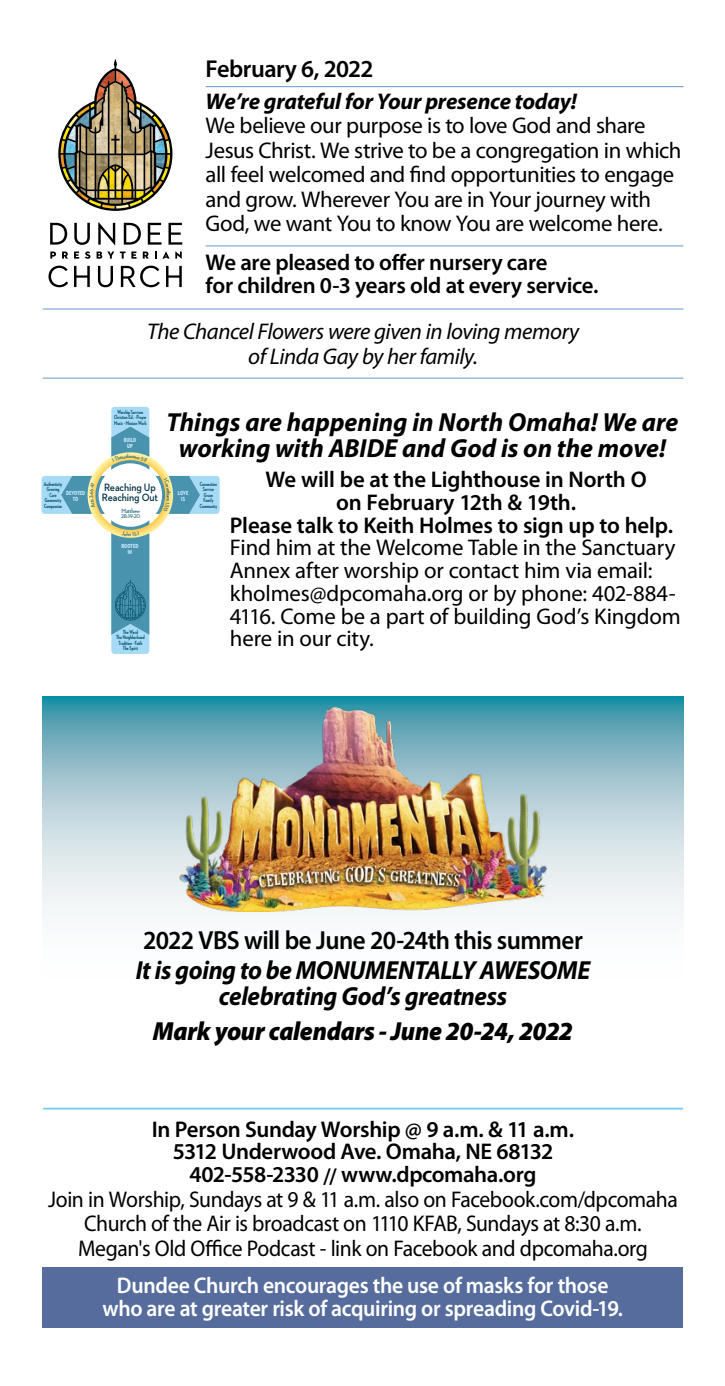
<style>
.page{position:relative;width:725px;height:1386px;background:#fff}
.page>*{position:absolute;margin:0;border:0;box-sizing:border-box;transform-origin:0 0}
.t1{font:italic 700 26.25px/26.2px "Myriad Pro";letter-spacing:-.01em;color:#000;text-align:center}
.t2{font:italic 700 26.25px/26.2px "Myriad Pro";letter-spacing:-.01em;color:#000;text-align:center;scale:.95 1}
.t3{font:600 26.25px "Myriad Pro";letter-spacing:-.025em;color:#000;scale:.95 1}
.t4{font:italic 900 26.25px "Myriad Pro";letter-spacing:-.015em;color:#000;scale:.95 1}
.t5{font:600 24.5px "Myriad Pro";letter-spacing:-.025em;color:#000}
.t6{font:22.75px/24.5px "Myriad Pro";letter-spacing:-.015em;color:#000}
.t7{font:600 22.75px/22.8px "Myriad Pro";letter-spacing:-.015em;color:#000;text-align:center}
.t8{font:22.75px/24.5px "Myriad Pro";letter-spacing:-.015em;color:#000;text-align:center;scale:.95 1}
.t9{font:600 22.75px/22.8px "Myriad Pro";letter-spacing:-.015em;color:#fff;text-align:center;scale:.95 1}
.t10{font:italic 22.75px/24.5px "Myriad Pro";letter-spacing:-.02em;color:#000;text-align:center}
.t11{font:italic 700 22.75px "Myriad Pro";letter-spacing:-.01em;color:#000}
.t12{font:600 10.85px/10.5px "Neutraface 2 Text";letter-spacing:-.01em;color:#003043;scale:.91 1}
.t13{font:500 6.65px/5.4px "Neutraface 2 Condensed";letter-spacing:-.015em;color:#005066;scale:1.3 1}
.t14{font:700 5.95px/5.4px "Neutraface 2 Condensed";color:#005066;text-align:center;scale:.91 1}
.t15{font:5.95px/6px "Neutraface 2 Condensed Titling";letter-spacing:-.005em;color:#bfe4f7;text-align:center;scale:.91 1}
</style>
<div class="page">
<hr style="left:205px;top:86px;width:478px;height:1px;background:#69c">
<hr style="left:205px;top:245px;width:478px;height:1px;background:#69c">
<svg style="left:50px;top:223px;width:17px;height:22px"></svg>
<svg style="left:74px;top:223px;width:16px;height:22px"></svg>
<svg style="left:98px;top:222px;width:17px;height:23px"></svg>
<svg style="left:124px;top:223px;width:17px;height:22px"></svg>
<svg style="left:148px;top:223px;width:13px;height:22px"></svg>
<svg style="left:168px;top:223px;width:14px;height:22px"></svg>
<svg style="left:50px;top:252px;width:6px;height:7px"></svg>
<svg style="left:62px;top:252px;width:6px;height:7px"></svg>
<svg style="left:74px;top:252px;width:5px;height:7px"></svg>
<svg style="left:85px;top:251px;width:5px;height:8px"></svg>
<svg style="left:97px;top:252px;width:17px;height:7px"></svg>
<svg style="left:120px;top:252px;width:5px;height:7px"></svg>
<svg style="left:131px;top:252px;width:5px;height:7px"></svg>
<svg style="left:143px;top:252px;width:6px;height:7px"></svg>
<svg style="left:155px;top:251px;width:14px;height:8px"></svg>
<svg style="left:175px;top:251px;width:7px;height:8px"></svg>
<svg style="left:48px;top:266px;width:20px;height:21px"></svg>
<svg style="left:74px;top:266px;width:16px;height:21px"></svg>
<svg style="left:98px;top:266px;width:15px;height:21px"></svg>
<svg style="left:121px;top:266px;width:39px;height:21px"></svg>
<svg style="left:166px;top:266px;width:16px;height:21px"></svg>
<img style="left:58px;top:59px;width:114px;height:152px">
<hr style="left:43px;top:1108px;width:639px;height:2px;background:#71c8f1">
<div style="left:42px;top:1267px;width:641px;height:61px;background:#566c9d"></div>
<svg style="left:41px;top:407px;width:179px;height:247px"></svg>
<svg style="left:43px;top:697px;width:640px;height:217px;background:#a4cad3"></svg>
<img style="left:180px;top:708px;width:366px;height:203px">
<hr style="left:43px;top:309px;width:640px;height:1px;background:#69c">
<hr style="left:43px;top:378px;width:640px;height:1px;background:#69c">
<svg style="left:61px;top:427px;width:139px;height:208px"></svg>
<p class="t5" style="left:205px;top:56px;width:169px">February 6, 2022</p>
<p class="t11" style="left:205px;top:89px;width:373px">We’re grateful for Your presence today!</p>
<p class="t6" style="left:205px;top:114px;width:477px">We believe our purpose is to love God and share Jesus Christ. We strive to be a congregation in which all feel welcomed and find opportunities to engage and grow. Wherever You are in Your journey with God, we want You to know You are welcome here.</p>
<p class="t7" style="left:205px;top:251px;width:394px;text-align:left">We are pleased to offer nursery care<br>for children 0-3 years old at every service.</p>
<p class="t10" style="left:147px;top:320px;width:433px">The Chancel Flowers were given in loving memory of Linda Gay by her family.</p>
<p class="t14" style="left:44px;top:481px;width:22px">Authenticity<br>Growing<br>Care<br>Generosity<br>Compassion</p>
<p class="t15" style="left:66px;top:490px;width:22px">DEVOTED<br>TO</p>
<p class="t14" style="left:114px;top:409px;width:37px">Worship Services<br>Christian Ed. · Prayer<br>Music · Mission Work</p>
<p class="t15" style="left:124px;top:437px;width:15px">BUILD<br>UP</p>
<p class="t12" style="left:102px;top:482px;width:63px">Reaching Up<br>Reaching Out</p>
<p class="t13" style="left:121px;top:508px;width:16px">Matthew<br>28:19-20</p>
<p class="t15" style="left:121px;top:543px;width:20px">ROOTED<br>IN</p>
<p class="t14" style="left:116px;top:629px;width:33px">The Word<br>The Neighborhood<br>Tradition · Faith<br>The Spirit</p>
<p class="t1" style="left:166px;top:409px;width:513px">Things are happening in North Omaha! We are working with ABIDE and God is on the move!</p>
<p class="t15" style="left:178px;top:490px;width:13px">LOVE<br>IS</p>
<p class="t14" style="left:200px;top:481px;width:21px">Connection<br>Service<br>Grace<br>Family<br>Community</p>
<p class="t7" style="left:230px;top:468px;width:445px">We will be at the Lighthouse in North O<br>on February 12th &amp; 19th.<br>Please talk to Keith Holmes to sign up to help.</p>
<p class="t6" style="left:230px;top:537px;width:452px;line-height:22.8px">Find him at the Welcome Table in the Sanctuary Annex after worship or contact him via email: kholmes@dpcomaha.org or by phone: 402-884- 4116. Come be a part of building God’s Kingdom here in our city.</p>
<p class="t3" style="left:143px;top:926px;width:464px">2022 VBS will be June 20-24th this summer</p>
<p class="t2" style="left:136px;top:957px;width:480px">It is going to be MONUMENTALLY AWESOME celebrating God’s greatness</p>
<p class="t4" style="left:153px;top:1017px;width:443px">Mark your calendars - June 20-24, 2022</p>
<p class="t7" style="left:152px;top:1118px;width:423px">In Person Sunday Worship @ 9 a.m. &amp; 11 a.m.<br>5312 Underwood Ave. Omaha, NE 68132<br>402-558-2330 // www.dpcomaha.org</p>
<p class="t8" style="left:48px;top:1187px;width:664px">Join in Worship, Sundays at 9 &amp; 11 a.m. also on Facebook.com/dpcomaha<br>Church of the Air is broadcast on 1110 KFAB, Sundays at 8:30 a.m.<br>Megan's Old Office Podcast - link on Facebook and dpcomaha.org</p>
<p class="t9" style="left:102px;top:1275px;width:549px">Dundee Church encourages the use of masks for those who are at greater risk of acquiring or spreading Covid-19.</p>
</div>
